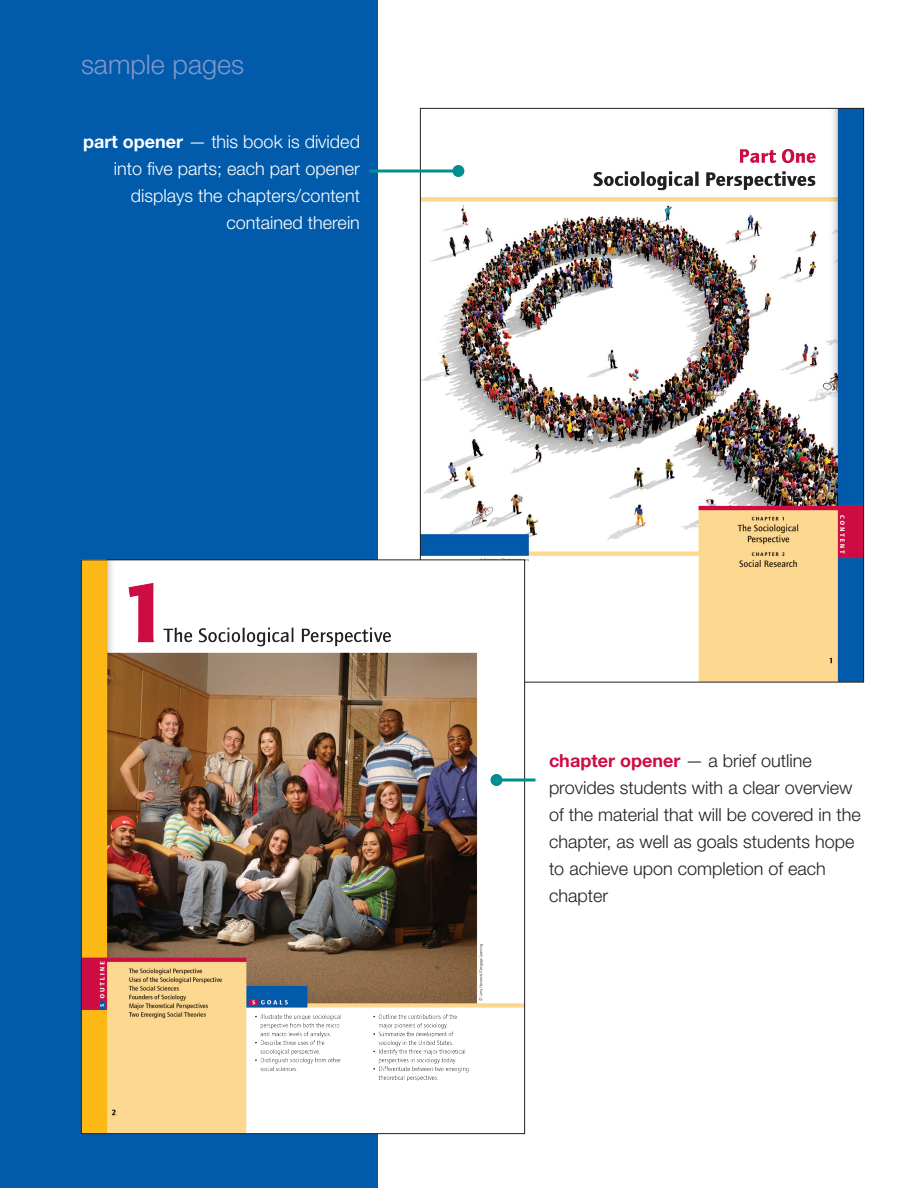
<style>
.page{position:relative;width:918px;height:1188px;background:#fff}
.page>*{position:absolute;margin:0;border:0;box-sizing:border-box;transform-origin:0 0}
.t1{font:300 27px "Helvetica Neue LT Std";color:#8197cd}
.t2{font:300 18px/27px "Helvetica Neue LT Std";color:#231f20}
.t3{font:300 18px/27px "Helvetica Neue LT Std";color:#fff;text-align:right}
.s1{font-weight:700}
.s2{font-weight:700;color:#cd0c44}
</style>
<div class="page">
<div style="left:0;top:0;width:378px;height:1188px;background:#015aaa"></div>
<img style="left:422px;top:110px;width:440px;height:570px">
<img style="left:83px;top:562px;width:440px;height:570px">
<hr style="left:369px;top:170px;width:89px;height:2px;background:#008e91">
<div style="left:452px;top:165px;width:12px;height:12px;background:#008e91;border-radius:50%"></div>
<svg style="left:502px;top:778px;width:34px;height:4px"></svg>
<div style="left:490px;top:774px;width:12px;height:12px;background:#008e91;border-radius:50%"></div>
<h1 class="t1" style="left:81px;top:48px;width:165px">sample pages</h1>
<p class="t3" style="left:83px;top:128px;width:278px"><span class="s1">part opener</span> — this book is divided into five parts; each part opener displays the chapters/content contained therein</p>
<p class="t2" style="left:549px;top:747px;width:313px"><span class="s2">chapter opener</span> — a brief outline provides students with a clear overview of the material that will be covered in the chapter, as well as goals students hope to achieve upon completion of each chapter</p>
</div>
